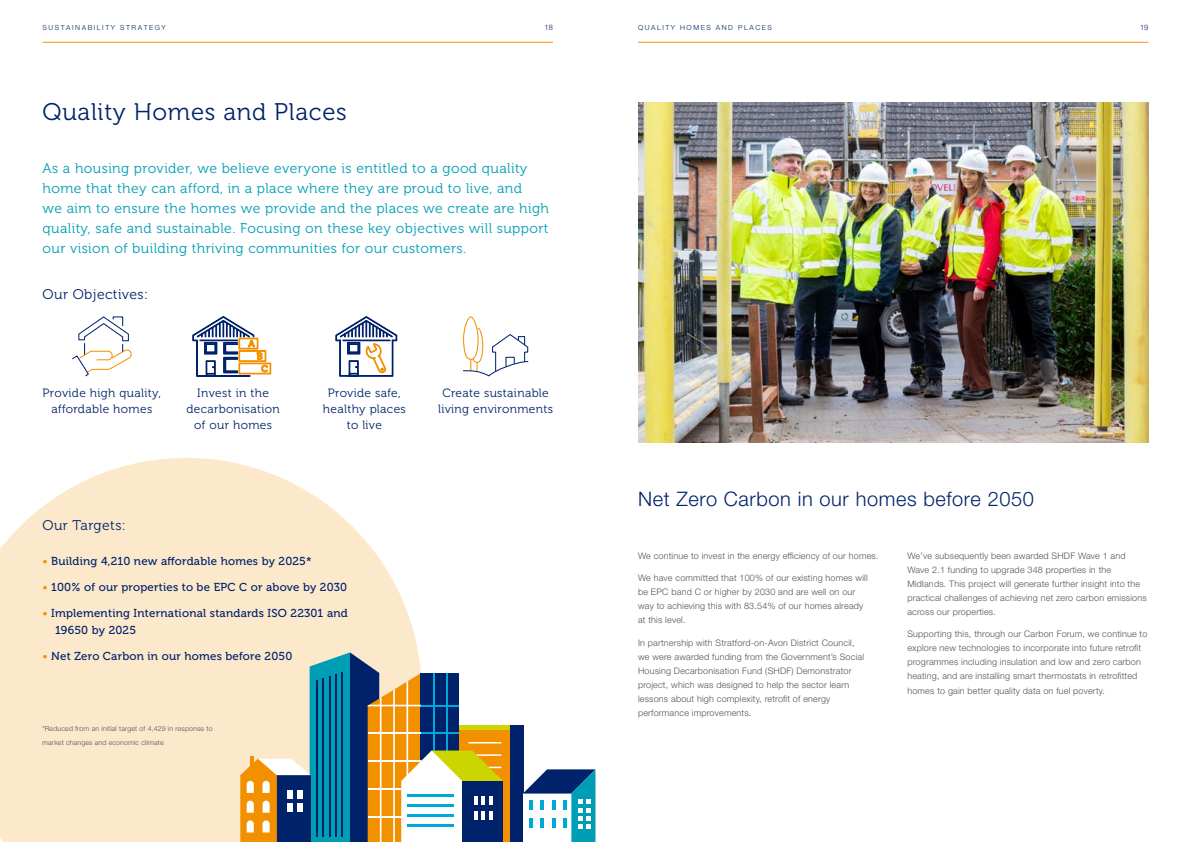
<style>
.page{position:relative;width:1191px;height:842px;background:#fff}
.page>*{position:absolute;margin:0;border:0;box-sizing:border-box;transform-origin:0 0}
.t1{font:24px "Museo 300";letter-spacing:.03em;color:#00226a}
.t2{font:300 20px "Helvetica Neue LT Std";letter-spacing:.03em;color:#00226a}
.t3{font:14px/20px "Museo 300";letter-spacing:.03em;color:#009eb5}
.t4{font:14px "Museo 300";letter-spacing:.03em;color:#00226a}
.t5{font:12px/16px "Museo 300";letter-spacing:.03em;color:#00226a;text-align:center}
.t6{font:11.5px/17.5px "Museo 500";letter-spacing:.02em;color:#00226a}
.t7{font:300 9px/14px "Helvetica Neue LT Std";letter-spacing:.02em;color:#50535a}
.t8{font:300 7.5px "Helvetica Neue LT Std";color:#00226a}
.t9{font:300 7px/14px "Helvetica Neue LT Std";letter-spacing:.02em;color:#50535a}
.t10{font:300 7px "Helvetica Neue LT Std";letter-spacing:.22em;color:#00226a}
.s1{color:#f39000}
</style>
<div class="page">
<hr style="left:638px;top:42px;width:510px;height:1px;background:#f39000">
<hr style="left:43px;top:42px;width:510px;height:1px;background:#f39000">
<svg style="left:0;top:458px;width:418px;height:384px;fill:#fce9cc"></svg>
<div style="left:463px;top:316px;width:15px;height:44px;border:1px solid #f39000;border-radius:50%"></div>
<svg style="left:463px;top:327px;width:66px;height:50px"></svg>
<svg style="left:72px;top:316px;width:60px;height:61px"></svg>
<img style="left:638px;top:102px;width:510px;height:340px">
<div style="left:459px;top:730px;width:52px;height:112px;background:#f39000"></div>
<div style="left:511px;top:730px;width:13px;height:112px;background:#00226a"></div>
<div style="left:459px;top:725px;width:52px;height:5px;background:#cdd500"></div>
<div style="left:511px;top:725px;width:13px;height:5px;background:#00226a"></div>
<svg style="left:240px;top:652px;width:263px;height:190px"></svg>
<hr style="left:407px;top:794px;width:47px;height:2px;background:#00a8d7">
<hr style="left:407px;top:804px;width:47px;height:3px;background:#00a8d7">
<hr style="left:407px;top:814px;width:47px;height:3px;background:#00a8d7">
<hr style="left:407px;top:825px;width:47px;height:2px;background:#00a8d7">
<svg style="left:523px;top:769px;width:72px;height:73px"></svg>
<svg style="left:193px;top:316px;width:78px;height:60px"></svg>
<svg style="left:335px;top:316px;width:62px;height:61px"></svg>
<p class="t10" style="left:43px;top:23px;width:125px">SUSTAINABILITY STRATEGY</p>
<p class="t8" style="left:544px;top:23px;width:10px">18</p>
<p class="t10" style="left:638px;top:23px;width:135px">QUALITY HOMES AND PLACES</p>
<p class="t8" style="left:1140px;top:23px;width:10px">19</p>
<h1 class="t1" style="left:43px;top:99px;width:306px">Quality Homes and Places</h1>
<p class="t3" style="left:43px;top:159px;width:508px">As a housing provider, we believe everyone is entitled to a good quality home that they can afford, in a place where they are proud to live, and<br>we aim to ensure the homes we provide and the places we create are high quality, safe and sustainable. Focusing on these key objectives will support our vision of building thriving communities for our customers.</p>
<h3 class="t4" style="left:43px;top:286px;width:107px">Our Objectives:</h3>
<h3 class="t5" style="left:43px;top:385px;width:120px">Provide high quality, affordable homes</h3>
<h3 class="t5" style="left:186px;top:385px;width:95px">Invest in the decarbonisation of our homes</h3>
<h3 class="t5" style="left:323px;top:385px;width:85px">Provide safe, healthy places to live</h3>
<h3 class="t5" style="left:438px;top:385px;width:117px">Create sustainable living environments</h3>
<h3 class="t4" style="left:42px;top:518px;width:85px">Our Targets:</h3>
<p class="t6" style="left:42px;top:552px;width:271px"><span class="s1">•</span> Building 4,210 new affordable homes by 2025*</p>
<p class="t6" style="left:42px;top:578px;width:306px"><span class="s1">•</span> 100% of our properties to be EPC C or above by 2030</p>
<p class="t6" style="left:55px;top:604px;width:294px;text-indent:-13px"><span class="s1">•</span> Implementing International standards ISO 22301 and<br>19650 by 2025</p>
<p class="t6" style="left:42px;top:648px;width:251px"><span class="s1">•</span> Net Zero Carbon in our homes before 2050</p>
<p class="t9" style="left:42px;top:721px;width:172px">*Reduced from an initial target of 4,429 in response to market changes and economic climate</p>
<h2 class="t2" style="left:638px;top:487px;width:397px">Net Zero Carbon in our homes before 2050</h2>
<p class="t7" style="left:638px;top:548px;width:242px">We continue to invest in the energy efficiency of our homes.</p>
<p class="t7" style="left:638px;top:571px;width:231px">We have committed that 100% of our existing homes will be EPC band C or higher by 2030 and are well on our way to achieving this with 83.54% of our homes already at this level.</p>
<p class="t7" style="left:638px;top:635px;width:227px">In partnership with Stratford-on-Avon District Council, we were awarded funding from the Government’s Social Housing Decarbonisation Fund (SHDF) Demonstrator project, which was designed to help the sector learn lessons about high complexity, retrofit of energy performance improvements.</p>
<p class="t7" style="left:907px;top:548px;width:241px">We’ve subsequently been awarded SHDF Wave 1 and Wave 2.1 funding to upgrade 348 properties in the Midlands. This project will generate further insight into the practical challenges of achieving net zero carbon emissions across our properties.</p>
<p class="t7" style="left:907px;top:627px;width:241px">Supporting this, through our Carbon Forum, we continue to explore new technologies to incorporate into future retrofit programmes including insulation and low and zero carbon heating, and are installing smart thermostats in retrofitted homes to gain better quality data on fuel poverty.</p>
</div>
